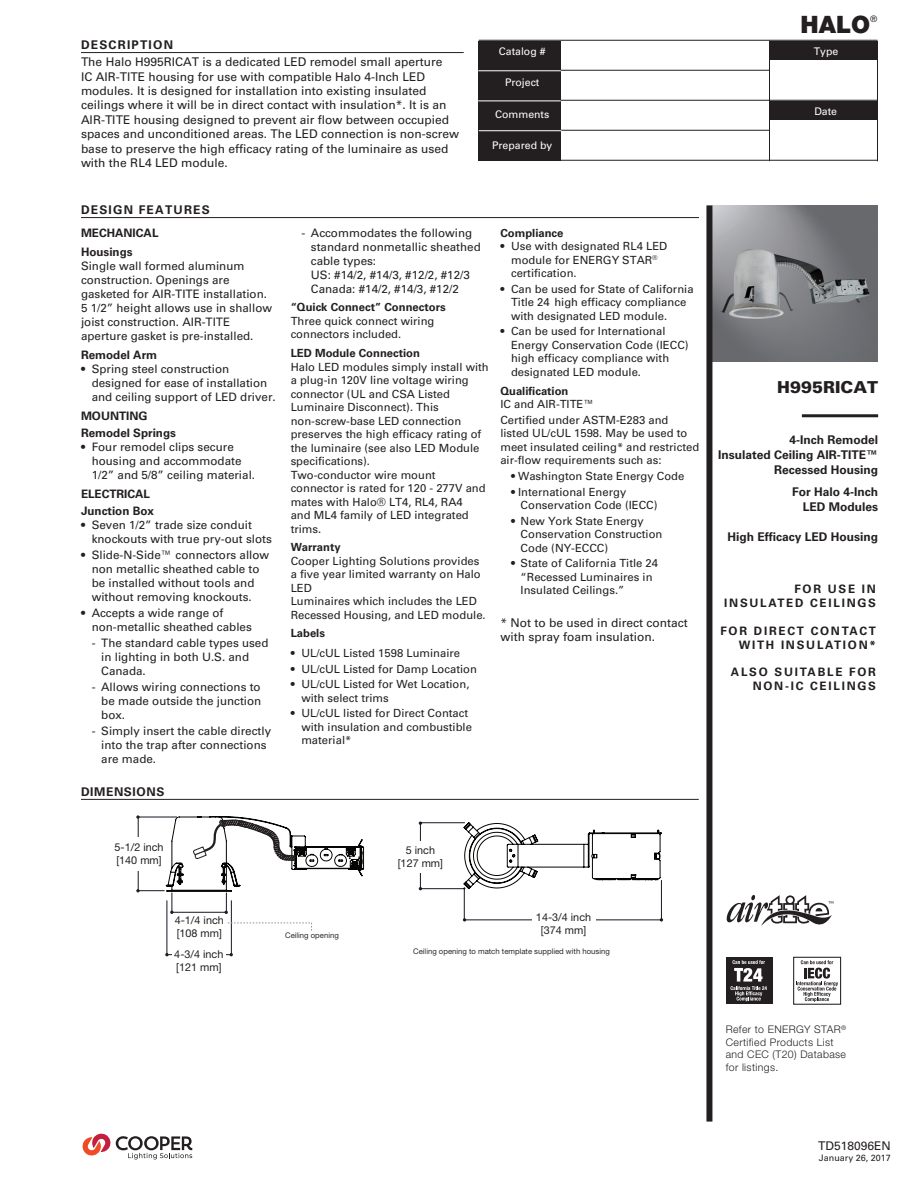
<style>
.page{position:relative;width:918px;height:1188px;background:#fff}
.page>*{position:absolute;margin:0;border:0;box-sizing:border-box;transform-origin:0 0}
.t1{font:900 24px "Helvetica Neue LT Std";color:#231f20}
.t2{font:900 16.5px "Univers LT Std";color:#231f20}
.t3{font:12px/14.4px "Univers LT Std";color:#231f20}
.t4{font:700 12px/15px "Univers LT Std";color:#231f20;text-align:right}
.t5{font:700 12px "Univers LT Std";letter-spacing:.1em;color:#231f20}
.t6{font:700 12px "Univers LT Std";letter-spacing:.05em;color:#231f20}
.t7{font:11.7px/14px "Univers LT Std";color:#231f20}
.t8{font:700 11.7px/14px "Univers LT Std";letter-spacing:.15em;color:#231f20;text-align:right}
.t9{font:700 11.7px/17px "Univers LT Std";color:#231f20}
.t10{font:11.25px/13.5px "Univers LT Std";color:#231f20}
.t11{font:700 11.25px "Univers LT Std";color:#231f20}
.t12{font:10.8px/13px "Helvetica Neue LT Std";color:#201f1f}
.t13{font:300 10.5px/12.6px "Helvetica Neue LT Std";letter-spacing:.035em;color:#231f20}
.t14{font:10.5px "Univers LT Std";color:#fff}
.t15{font:9px "Univers LT Std";color:#231f20}
.t16{font:9px "Helvetica Neue LT Std";color:#231f20}
.t17{font:7.8px "Helvetica Neue LT Std";color:#2e2829}
</style>
<div class="page">
<hr style="left:81px;top:52px;width:383px;height:1px;background:#231f20">
<img style="left:712px;top:205px;width:166px;height:157px">
<hr style="left:81px;top:217px;width:618px;height:1px;background:#231f20">
<hr style="left:802px;top:414px;width:76px;height:3px;background:#231f20">
<div style="left:706px;top:205px;width:6px;height:917px;background:#231f20"></div>
<hr style="left:479px;top:40px;width:399px;height:1px;background:#231f20">
<hr style="left:479px;top:70px;width:290px;height:1px;background:#231f20">
<hr style="left:479px;top:100px;width:399px;height:1px;background:#231f20">
<hr style="left:479px;top:130px;width:290px;height:1px;background:#231f20">
<hr style="left:479px;top:160px;width:399px;height:1px;background:#231f20">
<div style="left:479px;top:41px;width:82px;height:119px;background:#231f20"></div>
<div style="left:770px;top:41px;width:108px;height:19px;background:#231f20"></div>
<div style="left:770px;top:101px;width:108px;height:19px;background:#231f20"></div>
<hr style="left:769px;top:41px;width:1px;height:120px;background:#231f20">
<hr style="left:877px;top:41px;width:1px;height:120px;background:#231f20">
<hr style="left:478px;top:70px;width:83px;height:1px;background:#fff">
<hr style="left:478px;top:101px;width:83px;height:1px;background:#fff">
<hr style="left:479px;top:130px;width:82px;height:1px;background:#fff">
<hr style="left:81px;top:799px;width:618px;height:1px;background:#231f20">
<svg style="left:419px;top:822px;width:244px;height:100px"></svg>
<div style="left:417px;top:841px;width:6px;height:31px;background:#fff"></div>
<div style="left:532px;top:911px;width:64px;height:15px;background:#fff"></div>
<hr style="left:231px;top:901px;width:1px;height:54px;background:#151722">
<hr style="left:167px;top:901px;width:1px;height:54px;background:#151722">
<hr style="left:167px;top:954px;width:64px;height:1px;background:#151722">
<svg style="left:165px;top:953px;width:4px;height:3px"></svg>
<div style="left:172px;top:953px;width:54px;height:5px;background:#fff"></div>
<svg style="left:136px;top:815px;width:228px;height:99px"></svg>
<svg style="left:226px;top:922px;width:86px;height:9px"></svg>
<svg style="left:726px;top:895px;width:107px;height:31px"></svg>
<div style="left:726px;top:957px;width:47px;height:47px;background:#231f20"></div>
<svg style="left:731px;top:960px;width:36px;height:41px"></svg>
<div style="left:793px;top:957px;width:48px;height:48px;border:1px solid #231f20"></div>
<svg style="left:796px;top:960px;width:42px;height:42px"></svg>
<svg style="left:82px;top:1133px;width:110px;height:26px"></svg>
<p class="t5" style="left:81px;top:38px;width:94px">DESCRIPTION</p>
<p class="t3" style="left:81px;top:55px;width:380px">The Halo H995RICAT is a dedicated LED remodel small aperture<br>IC AIR-TITE housing for use with compatible Halo 4-Inch LED modules. It is designed for installation into existing insulated ceilings where it will be in direct contact with insulation*. It is an AIR-TITE housing designed to prevent air flow between occupied spaces and unconditioned areas. The LED connection is non-screw base to preserve the high efficacy rating of the luminaire as used with the RL4 LED module.</p>
<p class="t5" style="left:81px;top:203px;width:130px">DESIGN FEATURES</p>
<p class="t14" style="left:499px;top:45px;width:48px">Catalog #</p>
<p class="t14" style="left:505px;top:76px;width:36px">Project</p>
<p class="t14" style="left:495px;top:108px;width:56px">Comments</p>
<p class="t14" style="left:492px;top:139px;width:62px">Prepared by</p>
<p class="t9" style="left:81px;top:224px;width:79px;line-height:19.2px">MECHANICAL<br>Housings</p>
<p class="t7" style="left:81px;top:259px;width:193px">Single wall formed aluminum construction. Openings are gasketed for AIR-TITE installation.<br>5 1/2” height allows use in shallow joist construction. AIR-TITE aperture gasket is pre-installed.</p>
<p class="t9" style="left:81px;top:347px;width:78px">Remodel Arm</p>
<p class="t7" style="left:92px;top:362px;width:186px;text-indent:-11px">• Spring steel construction designed for ease of installation and ceiling support of LED driver.</p>
<p class="t9" style="left:81px;top:408px;width:96px">MOUNTING<br>Remodel Springs</p>
<p class="t7" style="left:92px;top:440px;width:165px;text-indent:-11px">• Four remodel clips secure housing and accommodate<br>1/2” and 5/8” ceiling material.</p>
<p class="t9" style="left:81px;top:486px;width:74px">ELECTRICAL<br>Junction Box</p>
<p class="t7" style="left:92px;top:518px;width:182px;text-indent:-11px">• Seven 1/2” trade size conduit knockouts with true pry-out slots</p>
<p class="t7" style="left:81px;top:548px;width:190px;text-align:center">• Slide-N-Side™ connectors allow non metallic sheathed cable to<br>be installed without tools and without removing knockouts.</p>
<p class="t7" style="left:92px;top:606px;width:162px;text-indent:-11px">• Accepts a wide range of non-metallic sheathed cables</p>
<p class="t7" style="left:101px;top:636px;width:169px;text-indent:-10px">- The standard cable types used in lighting in both U.S. and<br>Canada.</p>
<p class="t7" style="left:101px;top:680px;width:162px;text-align:justify;text-indent:-10px">- Allows wiring connections to be made outside the junction box.</p>
<p class="t7" style="left:101px;top:724px;width:171px;text-indent:-10px">- Simply insert the cable directly into the trap after connections are made.</p>
<p class="t6" style="left:81px;top:785px;width:85px">DIMENSIONS</p>
<p class="t7" style="left:311px;top:226px;width:171px;text-indent:-10px">- Accommodates the following standard nonmetallic sheathed cable types:<br>US: #14/2, #14/3, #12/2, #12/3<br>Canada: #14/2, #14/3, #12/2</p>
<p class="t11" style="left:291px;top:301px;width:157px">“Quick Connect” Connectors</p>
<p class="t10" style="left:291px;top:314px;width:145px">Three quick connect wiring connectors included.</p>
<p class="t11" style="left:291px;top:346px;width:131px">LED Module Connection</p>
<p class="t10" style="left:291px;top:360px;width:200px">Halo LED modules simply install with a plug-in 120V line voltage wiring connector (UL and CSA Listed<br>Luminaire Disconnect). This non-screw-base LED connection preserves the high efficacy rating of the luminaire (see also LED Module specifications).<br>Two-conductor wire mount connector is rated for 120 - 277V and mates with Halo® LT4, RL4, RA4<br>and ML4 family of LED integrated trims.</p>
<p class="t11" style="left:291px;top:541px;width:52px">Warranty</p>
<p class="t10" style="left:291px;top:554px;width:197px">Cooper Lighting Solutions provides a five year limited warranty on Halo<br>LED<br>Luminaires which includes the LED<br>Recessed Housing, and LED module.</p>
<p class="t11" style="left:291px;top:627px;width:36px">Labels</p>
<p class="t10" style="left:291px;top:646px;width:171px">• UL/cUL Listed 1598 Luminaire</p>
<p class="t10" style="left:291px;top:662px;width:188px">• UL/cUL Listed for Damp Location</p>
<p class="t10" style="left:301px;top:678px;width:170px;text-indent:-11px">• UL/cUL Listed for Wet Location, with select trims</p>
<p class="t10" style="left:301px;top:707px;width:172px;text-indent:-11px">• UL/cUL listed for Direct Contact with insulation and combustible material*</p>
<p class="t11" style="left:500px;top:226px;width:65px">Compliance</p>
<p class="t10" style="left:511px;top:239px;width:158px;text-indent:-11px">• Use with designated RL4 LED module for ENERGY STAR<sup>® </sup>certification.</p>
<p class="t10" style="left:511px;top:282px;width:184px;text-indent:-11px">• Can be used for State of California<br>Title 24 high efficacy compliance with designated LED module.</p>
<p class="t10" style="left:511px;top:325px;width:179px;text-indent:-11px">• Can be used for International<br>Energy Conservation Code (IECC) high efficacy compliance with designated LED module.</p>
<p class="t11" style="left:500px;top:384px;width:70px">Qualification</p>
<p class="t10" style="left:500px;top:396px;width:170px;line-height:15.6px">IC and AIR-TITE™<br>Certified under ASTM-E283 and</p>
<p class="t10" style="left:500px;top:427px;width:200px">listed UL/cUL 1598. May be used to meet insulated ceiling* and restricted air-flow requirements such as:</p>
<p class="t10" style="left:511px;top:469px;width:175px">• Washington State Energy Code</p>
<p class="t10" style="left:521px;top:485px;width:138px;text-indent:-10px">• International Energy<br>Conservation Code (IECC)</p>
<p class="t10" style="left:521px;top:514px;width:143px;text-indent:-10px">• New York State Energy<br>Conservation Construction<br>Code (NY-ECCC)</p>
<p class="t10" style="left:521px;top:557px;width:139px;text-indent:-10px">• State of California Title 24 “Recessed Luminaires in<br>Insulated Ceilings.”</p>
<p class="t3" style="left:500px;top:615px;width:189px">* Not to be used in direct contact with spray foam insulation.</p>
<p class="t12" style="left:114px;top:840px;width:51px">5-1/2 inch [140 mm]</p>
<p class="t12" style="left:175px;top:914px;width:51px">4-1/4 inch [108 mm]</p>
<p class="t12" style="left:174px;top:947px;width:51px">4-3/4 inch [121 mm]</p>
<p class="t17" style="left:285px;top:930px;width:55px">Ceiling opening</p>
<p class="t12" style="left:398px;top:843px;width:47px;text-align:center">5 inch [127 mm]</p>
<p class="t12" style="left:536px;top:911px;width:57px;text-align:center">14-3/4 inch [374 mm]</p>
<p class="t17" style="left:413px;top:946px;width:198px">Ceiling opening to match template supplied with housing</p>
<h1 class="t1" style="left:801px;top:10px;width:71px">HALO</h1>
<p class="t16" style="left:870px;top:14px;width:9px">®</p>
<p class="t14" style="left:814px;top:45px;width:26px">Type</p>
<p class="t14" style="left:814px;top:105px;width:24px">Date</p>
<h2 class="t2" style="left:777px;top:377px;width:102px">H995RICAT</h2>
<p class="t4" style="left:718px;top:433px;width:162px">4-Inch Remodel<br>Insulated Ceiling AIR-TITE™<br>Recessed Housing</p>
<p class="t4" style="left:792px;top:484px;width:88px">For Halo 4-Inch<br>LED Modules</p>
<p class="t4" style="left:727px;top:529px;width:152px">High Efficacy LED Housing</p>
<p class="t8" style="left:724px;top:582px;width:153px">FOR USE IN<br>INSULATED CEILINGS</p>
<p class="t8" style="left:720px;top:624px;width:157px">FOR DIRECT CONTACT<br>WITH INSULATION*</p>
<p class="t8" style="left:731px;top:665px;width:147px">ALSO SUITABLE FOR<br>NON-IC CEILINGS</p>
<p class="t13" style="left:726px;top:1023px;width:122px">Refer to ENERGY STAR<sup>®<br></sup>Certified Products List and CEC (T20) Database for listings.</p>
<p class="t3" style="left:818px;top:1139px;width:74px">TD518096EN</p>
<p class="t15" style="left:819px;top:1152px;width:74px">January 26, 2017</p>
</div>
